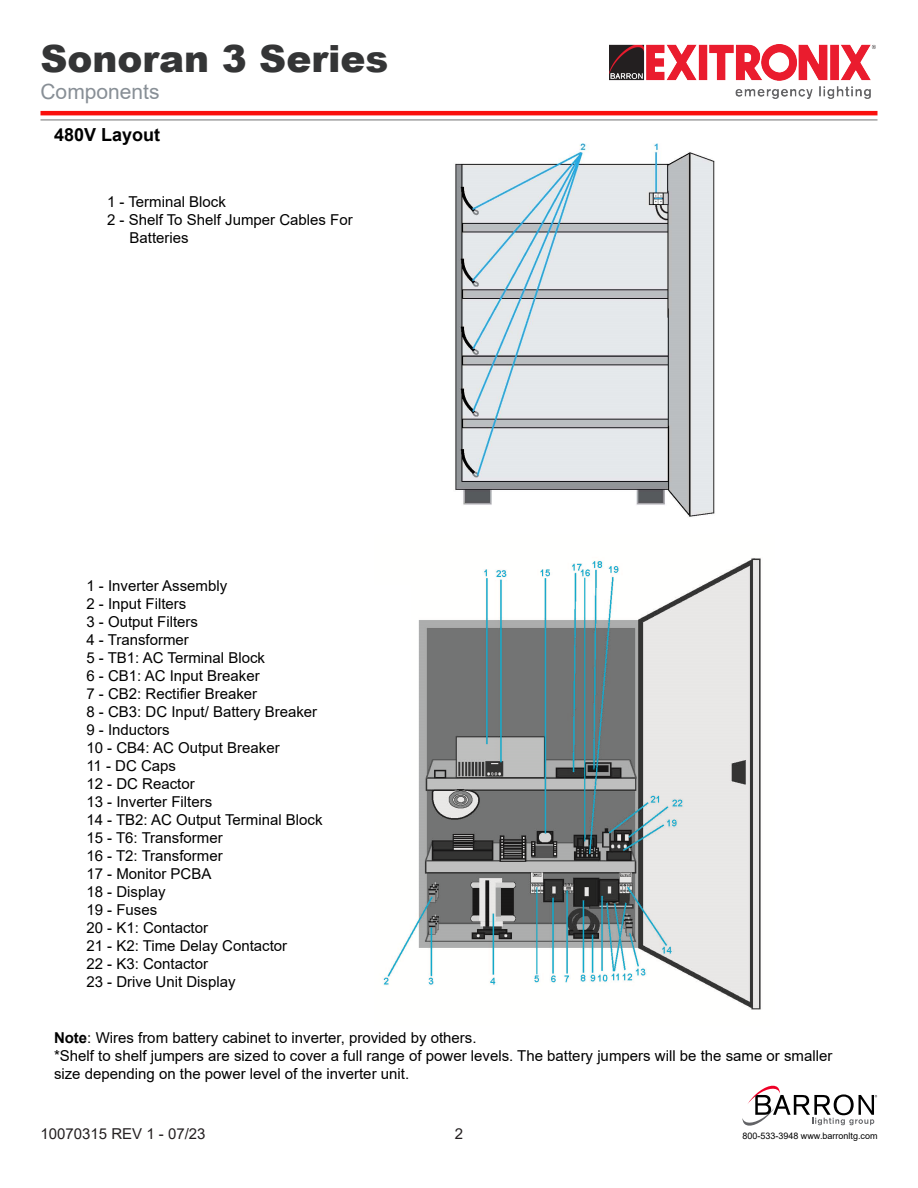
<style>
.page{position:relative;width:918px;height:1188px;background:#fff}
.page>*{position:absolute;margin:0;border:0;box-sizing:border-box;transform-origin:0 0}
.t1{font:900 37.5px "Arial";color:#343536}
.t2{font:21px "Arial";color:#888f96}
.t3{font:700 18px "Arial";color:#000}
.t4{font:15px/18px "Arial";color:#000}
.t5{font:15px "Arial";color:#231f20}
.t6{font:9px "Arial";color:#000}
.s1{font-weight:700}
</style>
<div class="page">
<hr style="left:41px;top:111px;width:837px;height:4px;background:#fa0f0c">
<img style="left:610px;top:45px;width:265px;height:54px">
<hr style="left:41px;top:119px;width:837px;height:1px;background:#818181">
<svg style="left:742px;top:1085px;width:135px;height:41px"></svg>
<img style="left:455px;top:143px;width:260px;height:374px">
<img style="left:383px;top:558px;width:378px;height:452px">
<div style="left:359px;top:585px;width:52px;height:189px;background:#fff"></div>
<h1 class="t1" style="left:40px;top:31px;width:349px">Sonoran 3 Series</h1>
<h2 class="t2" style="left:40px;top:77px;width:121px">Components</h2>
<p class="t3" style="left:54px;top:122px;width:108px">480V Layout</p>
<p class="t4" style="left:107px;top:193px;width:120px">1 - Terminal Block</p>
<p class="t4" style="left:107px;top:211px;width:247px">2 - Shelf To Shelf Jumper Cables For</p>
<p class="t4" style="left:130px;top:229px;width:61px">Batteries</p>
<p class="t4" style="left:86px;top:577px;width:238px">1 - Inverter Assembly<br>2 - Input Filters<br>3 - Output Filters<br>4 - Transformer<br>5 - TB1: AC Terminal Block<br>6 - CB1: AC Input Breaker<br>7 - CB2: Rectifier Breaker<br>8 - CB3: DC Input/ Battery Breaker<br>9 - Inductors<br>10 - CB4: AC Output Breaker<br>11 - DC Caps<br>12 - DC Reactor<br>13 - Inverter Filters<br>14 - TB2: AC Output Terminal Block<br>15 - T6: Transformer<br>16 - T2: Transformer<br>17 - Monitor PCBA<br>18 - Display<br>19 - Fuses<br>20 - K1: Contactor<br>21 - K2: Time Delay Contactor<br>22 - K3: Contactor<br>23 - Drive Unit Display</p>
<p class="t4" style="left:54px;top:1029px;width:780px"><span class="s1">Note</span>: Wires from battery cabinet to inverter, provided by others.<br>*Shelf to shelf jumpers are sized to cover a full range of power levels. The battery jumpers will be the same or smaller size depending on the power level of the inverter unit.</p>
<p class="t5" style="left:40px;top:1124px;width:167px">10070315 REV 1 - 07/23</p>
<p class="t5" style="left:455px;top:1124px;width:10px">2</p>
<p class="t6" style="left:742px;top:1130px;width:137px">800-533-3948 www.barronltg.com</p>
</div>
